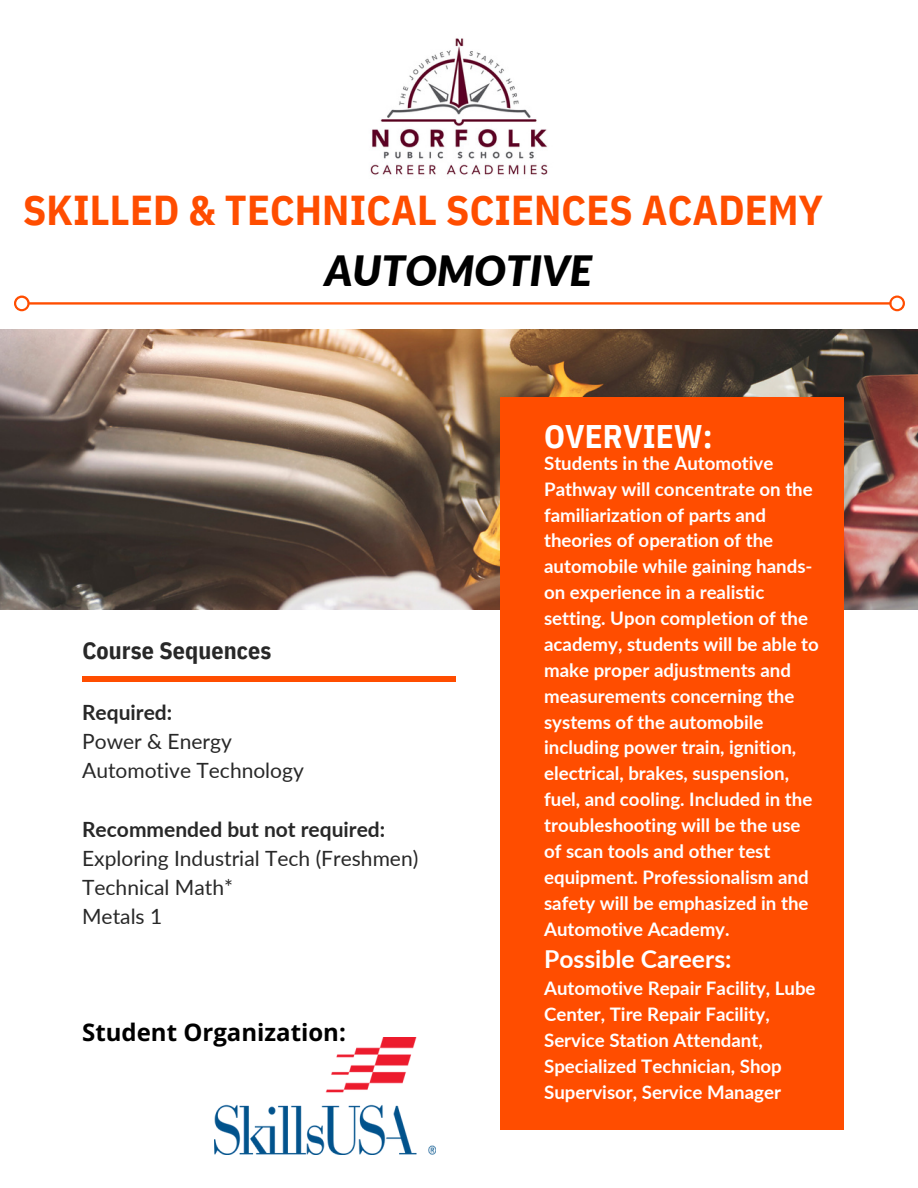
<style>
.page{position:relative;width:918px;height:1188px;background:#fff}
.page>*{position:absolute;margin:0;border:0;box-sizing:border-box;transform-origin:0 0}
.t1{font:700 41.7px "IBM Plex Sans Cond";letter-spacing:.005em;color:#ff4d00}
.t2{font:italic 900 41.7px "Lato";color:#000}
.t3{font:700 32.7px "IBM Plex Sans Cond";letter-spacing:.005em;color:#fff}
.t4{font:700 24.6px "Lato";color:#fff}
.t5{font:700 24px "Open Sans";color:#000}
.t6{font:700 24px "IBM Plex Sans Cond";letter-spacing:.005em;color:#282828}
.t7{font:21px/29.2px "Lato";color:#282828}
.t8{font:700 21px "Lato";color:#282828}
.t9{font:700 18.75px/25.8px "Lato";color:#fff}
.s1{font-weight:700}
</style>
<div class="page">
<img style="left:0;top:329px;width:918px;height:281px">
<div style="left:82px;top:676px;width:374px;height:5px;background:#ff4d00"></div>
<div style="left:501px;top:397px;width:343px;height:733px;background:#ff4d00"></div>
<img style="left:370px;top:38px;width:178px;height:137px">
<img style="left:214px;top:1038px;width:222px;height:117px">
<svg style="left:14px;top:296px;width:891px;height:15px"></svg>
<p class="t1" style="left:23px;top:182px;width:801px">SKILLED &amp; TECHNICAL SCIENCES ACADEMY</p>
<p class="t2" style="left:325px;top:245px;width:269px">AUTOMOTIVE</p>
<p class="t6" style="left:82px;top:635px;width:190px">Course Sequences</p>
<p class="t8" style="left:82px;top:699px;width:92px">Required:</p>
<p class="t7" style="left:82px;top:726px;width:151px">Power &amp; Energy</p>
<p class="t7" style="left:82px;top:755px;width:223px">Automotive Technology</p>
<p class="t7" style="left:82px;top:814px;width:338px"><span class="s1">Recommended but not required:<br></span>Exploring Industrial Tech (Freshmen)</p>
<p class="t7" style="left:82px;top:872px;width:152px">Technical Math*</p>
<p class="t7" style="left:82px;top:902px;width:82px">Metals 1</p>
<p class="t5" style="left:82px;top:1015px;width:265px">Student Organization:</p>
<p class="t3" style="left:544px;top:414px;width:170px">OVERVIEW:</p>
<p class="t9" style="left:544px;top:450px;width:276px">Students in the Automotive<br>Pathway will concentrate on the familiarization of parts and theories of operation of the automobile while gaining hands&shy;on experience in a realistic setting. Upon completion of the academy, students will be able to make proper adjustments and measurements concerning the systems of the automobile including power train, ignition, electrical, brakes, suspension, fuel, and cooling. Included in the troubleshooting will be the use</p>
<p class="t9" style="left:544px;top:838px;width:266px">of scan tools and other test equipment. Professionalism and safety will be emphasized in the<br>Automotive Academy.</p>
<p class="t4" style="left:544px;top:944px;width:189px">Possible Careers:</p>
<p class="t9" style="left:544px;top:975px;width:273px">Automotive Repair Facility, Lube<br>Center, Tire Repair Facility,<br>Service Station Attendant,<br>Specialized Technician, Shop<br>Supervisor, Service Manager</p>
</div>
